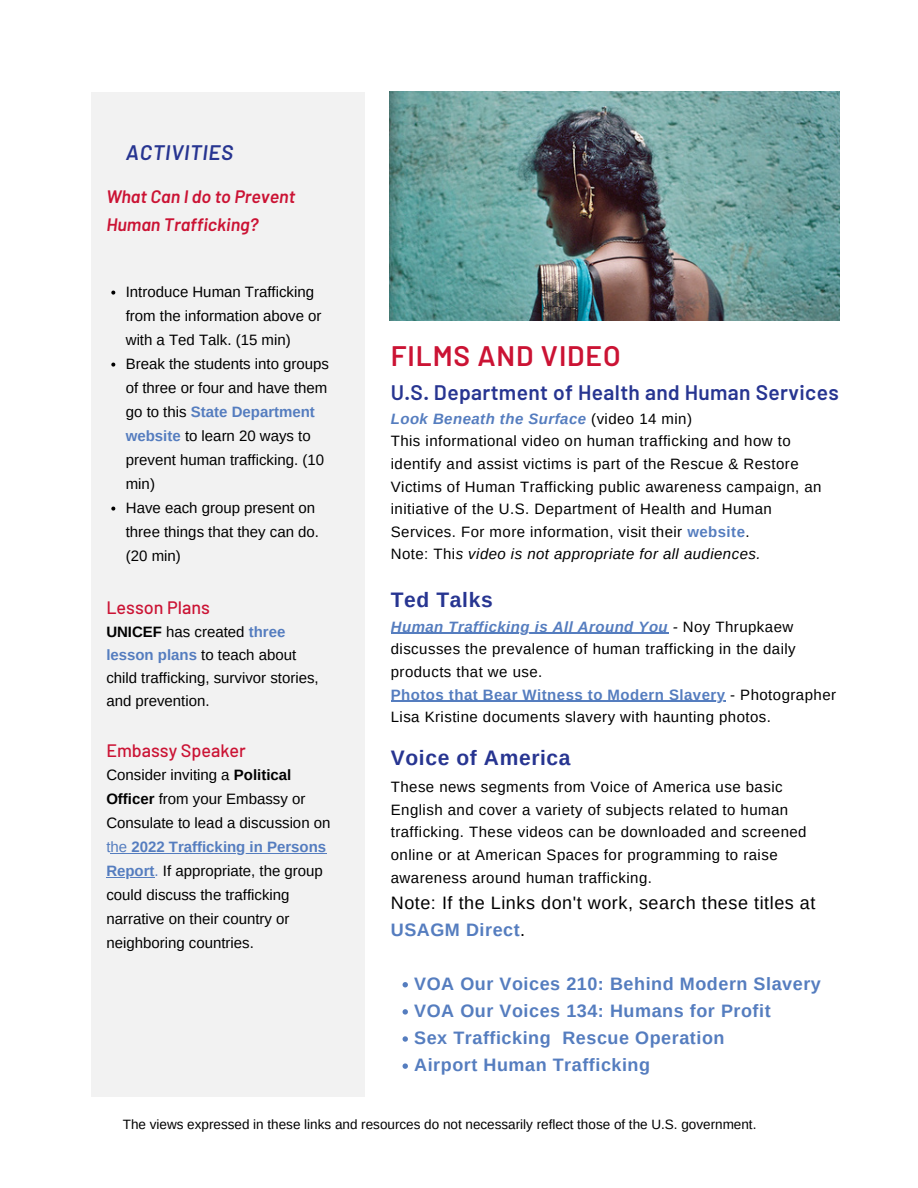
<style>
.page{position:relative;width:918px;height:1188px;background:#fff}
.page>*{position:absolute;margin:0;border:0;box-sizing:border-box;transform-origin:0 0}
.t1{font:600 28.2px "Barlow";letter-spacing:.03em;color:#cb1334}
.t2{font:600 21px "Barlow";letter-spacing:.02em;color:#273591}
.t3{font:700 21px "Arimo";letter-spacing:.03em;color:#273591}
.t4{font:italic 600 21px "Barlow";letter-spacing:.03em;color:#273591}
.t5{font:700 18px/27.2px "Arimo";letter-spacing:.03em;color:#557dbf}
.t6{font:18px/27.2px "Arimo";letter-spacing:.03em;color:#000}
.t7{font:italic 600 18px/28px "Barlow";color:#cb1334}
.t8{font:500 18px "Barlow";color:#cb1334}
.t9{font:15px/22.6px "Arimo";letter-spacing:.03em;color:#000}
.t10{font:15px/24px "Arimo";color:#000}
.t11{font:13.5px "Arimo";color:#000}
.s1{font-weight:700;color:#557dbf}
.s2{font-weight:700}
.s3{color:#557dbf}
.s4{font-weight:700;font-style:italic;color:#557dbf}
.s5{font-style:italic}
</style>
<div class="page">
<svg style="left:403px;top:982px;width:5px;height:5px"></svg>
<svg style="left:403px;top:1009px;width:5px;height:6px"></svg>
<svg style="left:403px;top:1036px;width:5px;height:6px"></svg>
<svg style="left:403px;top:1063px;width:5px;height:6px"></svg>
<hr style="left:391px;top:632px;width:277px;height:2px;background:#557dbf">
<hr style="left:391px;top:700px;width:335px;height:2px;background:#557dbf">
<div style="left:92px;top:92px;width:273px;height:1004px;background:#f2f2f2"></div>
<svg style="left:111px;top:291px;width:4px;height:4px"></svg>
<svg style="left:111px;top:363px;width:4px;height:4px"></svg>
<svg style="left:111px;top:507px;width:4px;height:4px"></svg>
<svg style="left:110px;top:853px;width:21px;height:1px"></svg>
<hr style="left:131px;top:853px;width:195px;height:1px;background:#557dbf">
<hr style="left:106px;top:877px;width:49px;height:1px;background:#557dbf">
<img style="left:389px;top:92px;width:450px;height:228px">
<h2 class="t4" style="left:126px;top:139px;width:109px">ACTIVITIES</h2>
<p class="t7" style="left:106px;top:181px;width:190px">What Can I do to Prevent<br>Human Trafficking?</p>
<p class="t10" style="left:126px;top:279px;width:205px">Introduce Human Trafficking from the information above or with a Ted Talk. (15 min)<br>Break the students into groups of three or four and have them go to this <span class="s1">State Department website</span> to learn 20 ways to prevent human trafficking. (10 min)<br>Have each group present on three things that they can do. (20 min)</p>
<p class="t8" style="left:106px;top:596px;width:105px">Lesson Plans</p>
<p class="t10" style="left:106px;top:620px;width:214px;line-height:23px"><span class="s2">UNICEF</span> has created <span class="s1">three lesson plans</span> to teach about child trafficking, survivor stories, and prevention.</p>
<p class="t8" style="left:106px;top:739px;width:141px">Embassy Speaker</p>
<p class="t10" style="left:106px;top:762px;width:226px">Consider inviting a <span class="s2">Political<br>Officer</span> from your Embassy or<br>Consulate to lead a discussion on <span class="s3">the</span> <span class="s1">2022 Trafficking in Persons<br>Report</span><span class="s3">.</span> If appropriate, the group could discuss the trafficking narrative on their country or neighboring countries.</p>
<h1 class="t1" style="left:391px;top:337px;width:231px">FILMS AND VIDEO</h1>
<h2 class="t2" style="left:391px;top:379px;width:450px">U.S. Department of Health and Human Services</h2>
<p class="t9" style="left:391px;top:407px;width:432px"><span class="s4">Look Beneath the Surface</span> (video 14 min)<br>This informational video on human trafficking and how to identify and assist victims is part of the Rescue &amp; Restore Victims of Human Trafficking public awareness campaign, an initiative of the U.S. Department of Health and Human Services. For more information, visit their <span class="s1">website</span>.<br>Note: Thi<span class="s5">s video is not appropriate for all audiences.</span></p>
<h2 class="t3" style="left:391px;top:588px;width:103px">Ted Talks</h2>
<p class="t9" style="left:391px;top:615px;width:447px"><span class="s4">Human Trafficking is All Around You</span> <span class="s5">-</span> Noy Thrupkaew discusses the prevalence of human trafficking in the daily products that we use.<br><span class="s1">Photos that Bear Witness to Modern Slavery</span> - Photographer Lisa Kristine documents slavery with haunting photos.</p>
<h2 class="t3" style="left:391px;top:746px;width:181px">Voice of America</h2>
<p class="t9" style="left:391px;top:776px;width:417px">These news segments from Voice of America use basic English and cover a variety of subjects related to human trafficking. These videos can be downloaded and screened online or at American Spaces for programming to raise awareness around human trafficking.</p>
<p class="t6" style="left:391px;top:889px;width:426px">Note: If the Links don't work, search these titles at<br><span class="s1">USAGM Direct</span>.</p>
<p class="t5" style="left:414px;top:970px;width:408px">VOA Our Voices 210: Behind Modern Slavery VOA Our Voices 134: Humans for Profit<br>Sex Trafficking Rescue Operation<br>Airport Human Trafficking</p>
<p class="t11" style="left:123px;top:1116px;width:635px">The views expressed in these links and resources do not necessarily reflect those of the U.S. government.</p>
</div>
